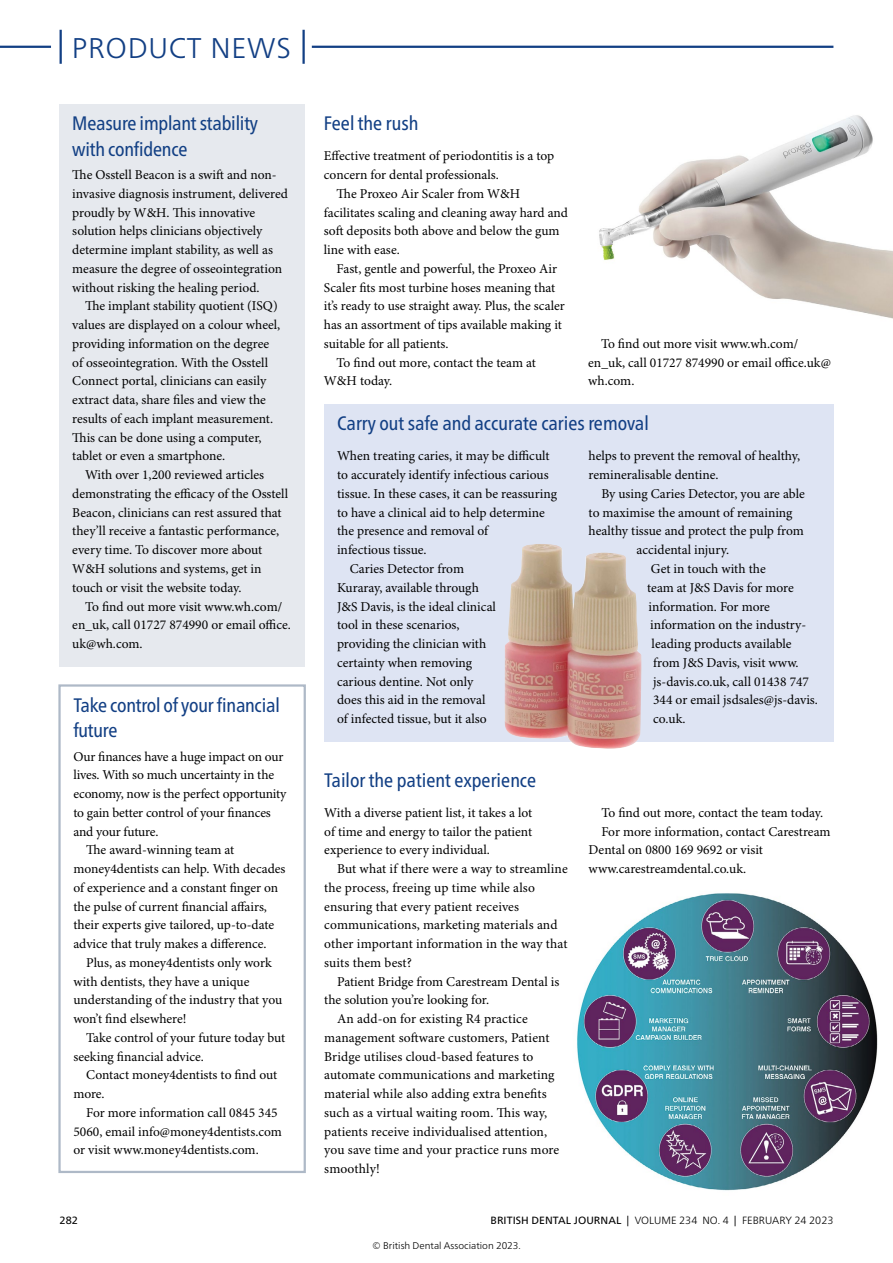
<style>
.page{position:relative;width:893px;height:1263px;background:#fff}
.page>*{position:absolute;margin:0;border:0;box-sizing:border-box;transform-origin:0 0}
.t1{font:300 28.5px "Frutiger Neue LT Pro";letter-spacing:.025em;color:#123f84}
.Title_9_Cnd_13pt_286{font:19.5px "Frutiger Neue LT Pro Cn Rg 2";color:#123f84}
.Title_9_Cnd_13pt_286-2{font:condensed 19.5px/25.5px "Frutiger Neue LT Pro";letter-spacing:-.01em;color:#123f84}
.Para_9pt_ragged{font:13.5px/18.8px "Minion Pro";color:#000}
.Para_9pt_ragged_1st{font:13.5px/18.8px "Minion Pro";letter-spacing:-.005em;color:#000}
.t2{font:300 10.5px "Frutiger Neue LT Pro";letter-spacing:.005em;color:#000}
.t3{font:10.5px "Frutiger Neue LT Pro";color:#000}
.t4{font:300 9.75px "Frutiger Neue LT Pro";color:#000}
.s1{font-family:"Frutiger Neue LT Pro Cn Rg 2";font-stretch:normal}
.s2{font-weight:400}
</style>
<div class="page">
<div style="left:324px;top:404px;width:510px;height:338px;background:#dee4f3"></div>
<div style="left:60px;top:104px;width:245px;height:563px;background:#e6e9ee"></div>
<div style="left:58px;top:684px;width:248px;height:489px;border:2px solid #aeb9c7"></div>
<img style="left:504px;top:544px;width:137px;height:205px">
<img style="left:577px;top:893px;width:301px;height:298px">
<img style="left:599px;top:115px;width:294px;height:204px">
<hr style="left:0;top:46px;width:51px;height:2px;background:#123f84">
<hr style="left:312px;top:46px;width:521px;height:2px;background:#123f84">
<hr style="left:60px;top:30px;width:2px;height:34px;background:#123f84">
<hr style="left:302px;top:30px;width:3px;height:34px;background:#123f84">
<h1 class="t1" style="left:72px;top:31px;width:221px">PRODUCT NEWS</h1>
<p class="Title_9_Cnd_13pt_286-2" style="left:72px;top:111px;width:187px">Measure implant stability with confidence</p>
<p class="Para_9pt_ragged_1st" style="left:72px;top:166px;width:217px">The Osstell Beacon is a swift and non&shy;invasive diagnosis instrument, delivered proudly by W&amp;H. This innovative solution helps clinicians objectively determine implant stability, as well as measure the degree of osseointegration without risking the healing period.</p>
<p class="Para_9pt_ragged" style="left:72px;top:297px;width:210px;text-indent:13px">The implant stability quotient (ISQ) values are displayed on a colour wheel, providing information on the degree of osseointegration. With the Osstell Connect portal, clinicians can easily extract data, share files and view the results of each implant measurement.<br>This can be done using a computer, tablet or even a smartphone.</p>
<p class="Para_9pt_ragged" style="left:72px;top:466px;width:217px;text-indent:13px">With over 1,200 reviewed articles demonstrating the efficacy of the Osstell Beacon, clinicians can rest assured that they’ll receive a fantastic performance, every time. To discover more about W&amp;H solutions and systems, get in touch or visit the website today.</p>
<p class="Para_9pt_ragged" style="left:72px;top:597px;width:220px;text-indent:13px">To find out more visit www.wh.com/ en_uk, call 01727 874990 or email office. uk@wh.com.</p>
<p class="Title_9_Cnd_13pt_286-2" style="left:73px;top:692px;width:208px">Take control of your financial <span class="s1">future</span></p>
<p class="Para_9pt_ragged_1st" style="left:73px;top:747px;width:215px">Our finances have a huge impact on our lives. With so much uncertainty in the economy, now is the perfect opportunity to gain better control of your finances and your future.</p>
<p class="Para_9pt_ragged" style="left:73px;top:841px;width:214px;text-indent:13px">The award-winning team at money4dentists can help. With decades of experience and a constant finger on the pulse of current financial affairs, their experts give tailored, up-to-date advice that truly makes a difference.</p>
<p class="Para_9pt_ragged" style="left:73px;top:954px;width:210px;text-indent:13px">Plus, as money4dentists only work with dentists, they have a unique understanding of the industry that you won’t find elsewhere!</p>
<p class="Para_9pt_ragged" style="left:73px;top:1029px;width:213px;text-indent:13px">Take control of your future today but seeking financial advice.</p>
<p class="Para_9pt_ragged" style="left:73px;top:1066px;width:205px;text-indent:13px">Contact money4dentists to find out more.</p>
<p class="Para_9pt_ragged" style="left:73px;top:1104px;width:210px;text-indent:13px">For more information call 0845 345<br>5060, email info@money4dentists.com or visit www.money4dentists.com.</p>
<p class="Title_9_Cnd_13pt_286" style="left:324px;top:112px;width:96px">Feel the rush</p>
<p class="Para_9pt_ragged_1st" style="left:324px;top:147px;width:232px">Effective treatment of periodontitis is a top concern for dental professionals.</p>
<p class="Para_9pt_ragged" style="left:324px;top:185px;width:246px;text-indent:13px">The Proxeo Air Scaler from W&amp;H facilitates scaling and cleaning away hard and soft deposits both above and below the gum line with ease.</p>
<p class="Para_9pt_ragged" style="left:324px;top:260px;width:242px;text-indent:13px">Fast, gentle and powerful, the Proxeo Air Scaler fits most turbine hoses meaning that it’s ready to use straight away. Plus, the scaler has an assortment of tips available making it suitable for all patients.</p>
<p class="Para_9pt_ragged" style="left:324px;top:354px;width:214px;text-indent:13px">To find out more, contact the team at<br>W&amp;H today.</p>
<p class="Para_9pt_ragged" style="left:588px;top:335px;width:244px;text-indent:13px">To find out more visit www.wh.com/ en_uk, call 01727 874990 or email office.uk@ wh.com.</p>
<p class="Title_9_Cnd_13pt_286" style="left:337px;top:412px;width:313px">Carry out safe and accurate caries removal</p>
<p class="Para_9pt_ragged_1st" style="left:337px;top:447px;width:221px">When treating caries, it may be difficult to accurately identify infectious carious tissue. In these cases, it can be reassuring to have a clinical aid to help determine the presence and removal of<br>infectious tissue.</p>
<p class="Para_9pt_ragged" style="left:337px;top:560px;width:161px;text-indent:13px">Caries Detector from<br>Kuraray, available through<br>J&amp;S Davis, is the ideal clinical tool in these scenarios, providing the clinician with certainty when removing carious dentine. Not only does this aid in the removal of infected tissue, but it also</p>
<p class="Title_9_Cnd_13pt_286" style="left:324px;top:768px;width:213px">Tailor the patient experience</p>
<p class="Para_9pt_ragged_1st" style="left:324px;top:804px;width:209px;text-align:justify">With a diverse patient list, it takes a lot of time and energy to tailor the patient experience to every individual.</p>
<p class="Para_9pt_ragged" style="left:324px;top:860px;width:245px;text-indent:13px">But what if there were a way to streamline the process, freeing up time while also ensuring that every patient receives communications, marketing materials and other important information in the way that suits them best?</p>
<p class="Para_9pt_ragged" style="left:324px;top:972px;width:237px;text-indent:13px">Patient Bridge from Carestream Dental is the solution you’re looking for.</p>
<p class="Para_9pt_ragged" style="left:324px;top:1010px;width:236px;text-indent:13px">An add-on for existing R4 practice management software customers, Patient Bridge utilises cloud-based features to automate communications and marketing material while also adding extra benefits such as a virtual waiting room. This way, patients receive individualised attention, you save time and your practice runs more smoothly!</p>
<p class="Para_9pt_ragged" style="left:589px;top:447px;width:213px">helps to prevent the removal of healthy, remineralisable dentine.</p>
<p class="Para_9pt_ragged" style="left:601px;top:485px;width:205px">By using Caries Detector, you are able</p>
<p class="Para_9pt_ragged" style="left:589px;top:504px;width:205px">to maximise the amount of remaining</p>
<p class="Para_9pt_ragged" style="left:589px;top:522px;width:217px">healthy tissue and protect the pulp from</p>
<p class="Para_9pt_ragged" style="left:637px;top:541px;width:94px">accidental injury.</p>
<p class="Para_9pt_ragged" style="left:651px;top:560px;width:116px">Get in touch with the</p>
<p class="Para_9pt_ragged" style="left:647px;top:579px;width:148px">team at J&amp;S Davis for more</p>
<p class="Para_9pt_ragged" style="left:649px;top:597px;width:123px">information. For more</p>
<p class="Para_9pt_ragged" style="left:650px;top:616px;width:158px">information on the industry-</p>
<p class="Para_9pt_ragged" style="left:652px;top:635px;width:141px">leading products available</p>
<p class="Para_9pt_ragged" style="left:653px;top:654px;width:147px">from J&amp;S Davis, visit www.</p>
<p class="Para_9pt_ragged" style="left:653px;top:672px;width:157px">js-davis.co.uk, call 01438 747</p>
<p class="Para_9pt_ragged" style="left:653px;top:691px;width:166px">344 or email jsdsales@js-davis.</p>
<p class="Para_9pt_ragged" style="left:653px;top:710px;width:34px">co.uk.</p>
<p class="Para_9pt_ragged" style="left:601px;top:804px;width:223px">To find out more, contact the team today.</p>
<p class="Para_9pt_ragged" style="left:589px;top:822px;width:243px;text-indent:13px">For more information, contact Carestream<br>Dental on 0800 169 9692 or visit www.carestreamdental.co.uk.</p>
<p class="t3" style="left:60px;top:1214px;width:20px">282</p>
<p class="t2" style="left:490px;top:1214px;width:344px"><span class="s2">BRITISH DENTAL JOURNAL |</span> VOLUME 234 NO. 4 <span class="s2">|</span> Fe bruary 24 2023</p>
<p class="t4" style="left:372px;top:1240px;width:150px">© B ritish Dental Association 2023.</p>
</div>
